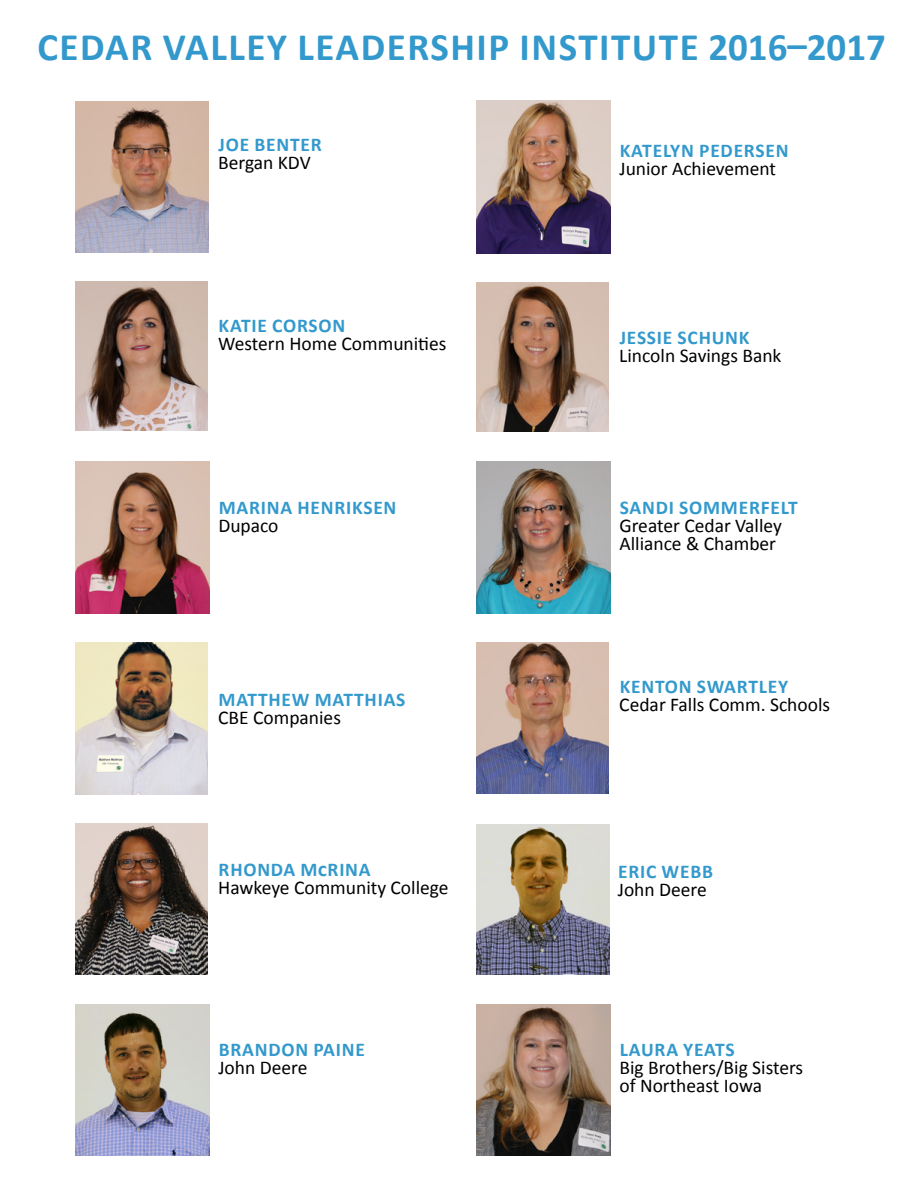
<style>
.page{position:relative;width:918px;height:1188px;background:#fff}
.page>*{position:absolute;margin:0;border:0;box-sizing:border-box;transform-origin:0 0}
.t1{font:700 39px "Calibri";letter-spacing:.04em;color:#39c}
.t2{font:19.5px/18px "Calibri";color:#000}
.t3{font:700 19.5px "Calibri";letter-spacing:.04em;color:#39c}
</style>
<div class="page">
<img style="left:76px;top:102px;width:133px;height:150px">
<img style="left:76px;top:281px;width:132px;height:150px">
<img style="left:76px;top:462px;width:134px;height:151px">
<img style="left:76px;top:643px;width:132px;height:151px">
<img style="left:76px;top:1004px;width:134px;height:152px">
<img style="left:477px;top:100px;width:134px;height:154px">
<img style="left:477px;top:283px;width:131px;height:149px">
<img style="left:477px;top:462px;width:134px;height:151px">
<img style="left:477px;top:643px;width:132px;height:150px">
<img style="left:477px;top:824px;width:132px;height:151px">
<img style="left:477px;top:1004px;width:134px;height:152px">
<img style="left:76px;top:824px;width:131px;height:151px">
<h1 class="t1" style="left:37px;top:22px;width:850px">CEDAR VALLEY LEADERSHIP INSTITUTE 2016–2017</h1>
<p class="t3" style="left:219px;top:132px;width:105px">JOE BENTER</p>
<p class="t2" style="left:218px;top:154px;width:94px">Bergan KDV</p>
<p class="t3" style="left:219px;top:313px;width:128px">KATIE CORSON</p>
<p class="t2" style="left:218px;top:334px;width:230px">Western Home Communities</p>
<p class="t3" style="left:219px;top:495px;width:179px">MARINA HENRIKSEN</p>
<p class="t2" style="left:218px;top:517px;width:62px">Dupaco</p>
<p class="t3" style="left:219px;top:688px;width:188px">MATTHEW MATTHIAS</p>
<p class="t2" style="left:218px;top:709px;width:124px">CBE Companies</p>
<p class="t3" style="left:219px;top:857px;width:154px">RHONDA McRINA</p>
<p class="t2" style="left:218px;top:879px;width:232px">Hawkeye Community College</p>
<p class="t3" style="left:219px;top:1037px;width:148px">BRANDON PAINE</p>
<p class="t2" style="left:218px;top:1059px;width:91px">John Deere</p>
<p class="t3" style="left:620px;top:138px;width:170px">KATELYN PEDERSEN</p>
<p class="t2" style="left:619px;top:159px;width:158px">Junior Achievement</p>
<p class="t3" style="left:620px;top:325px;width:131px">JESSIE SCHUNK</p>
<p class="t2" style="left:619px;top:347px;width:164px">Lincoln Savings Bank</p>
<p class="t3" style="left:620px;top:495px;width:180px">SANDI SOMMERFELT</p>
<p class="t2" style="left:619px;top:517px;width:164px">Greater Cedar Valley<br>Alliance &amp; Chamber</p>
<p class="t3" style="left:620px;top:674px;width:170px">KENTON SWARTLEY</p>
<p class="t2" style="left:619px;top:696px;width:212px">Cedar Falls Comm. Schools</p>
<p class="t3" style="left:618px;top:859px;width:96px">ERIC WEBB</p>
<p class="t2" style="left:618px;top:880px;width:91px">John Deere</p>
<p class="t3" style="left:620px;top:1037px;width:117px">LAURA YEATS</p>
<p class="t2" style="left:619px;top:1059px;width:185px">Big Brothers/Big Sisters of Northeast Iowa</p>
</div>
